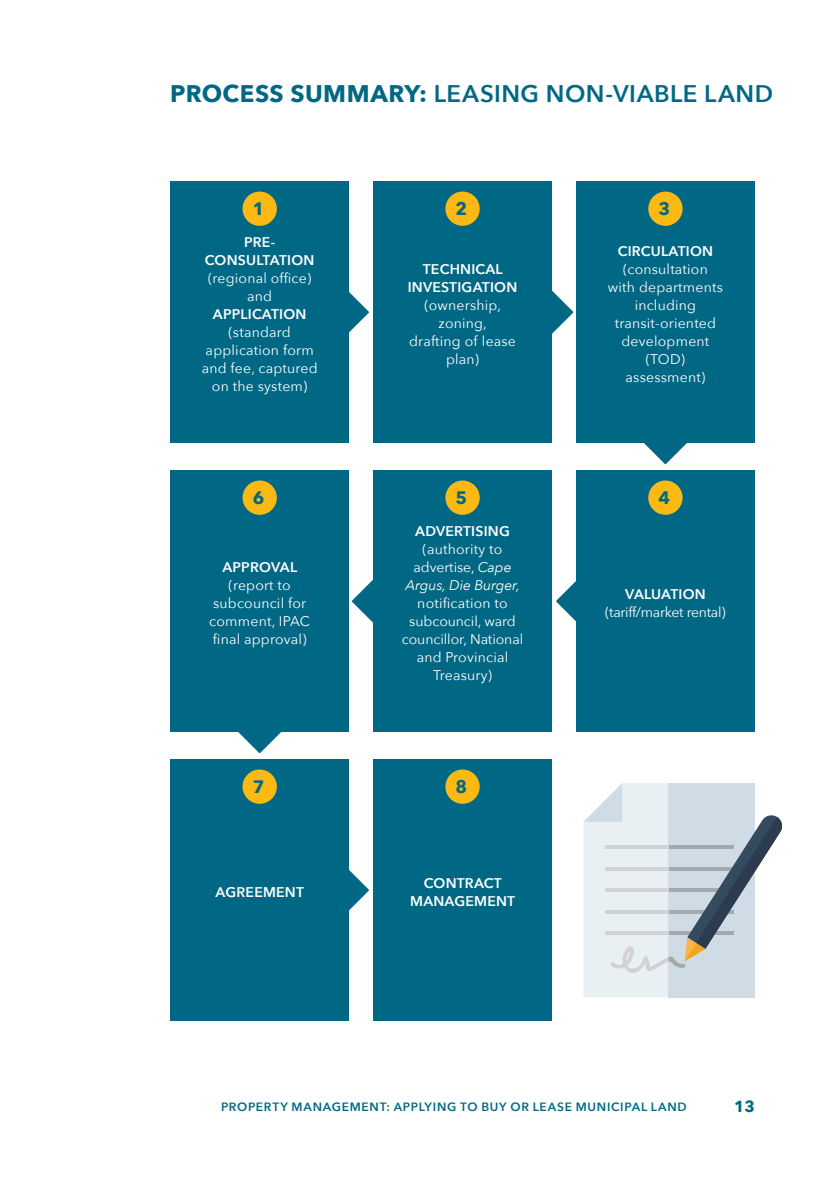
<style>
.page{position:relative;width:840px;height:1191px;background:#fff}
.page>*{position:absolute;margin:0;border:0;box-sizing:border-box;transform-origin:0 0}
.t1{font:600 24px "Avenir Next";letter-spacing:.02em;color:#006884}
.t2{font:700 18px "Avenir Next";color:#006884}
.t3{font:700 16px "Avenir Next";color:#006884}
.t4{font:14px/18px "Avenir Next";letter-spacing:.015em;color:#fff;text-align:center}
.t5{font:600 14px/18px "Avenir Next";letter-spacing:.015em;color:#fff;text-align:center}
.t6{font:14px/18px "Avenir Next";letter-spacing:-.005em;color:#fff;text-align:center}
.t7{font:14px "Avenir Next";letter-spacing:-.02em;color:#fff}
.t8{font:600 12px "Avenir Next";letter-spacing:.06em;color:#006884}
.s1{font-weight:700}
.s2{font-style:italic}
</style>
<div class="page">
<svg style="left:349px;top:292px;width:19px;height:41px"></svg>
<svg style="left:349px;top:870px;width:19px;height:41px"></svg>
<svg style="left:556px;top:582px;width:19px;height:39px"></svg>
<svg style="left:551px;top:289px;width:22px;height:46px"></svg>
<svg style="left:644px;top:443px;width:43px;height:21px"></svg>
<svg style="left:238px;top:732px;width:43px;height:21px"></svg>
<svg style="left:352px;top:580px;width:21px;height:43px"></svg>
<div style="left:170px;top:181px;width:179px;height:262px;background:#006884"></div>
<div style="left:373px;top:181px;width:178px;height:262px;background:#006884"></div>
<div style="left:575px;top:181px;width:179px;height:262px;background:#006884"></div>
<div style="left:170px;top:470px;width:179px;height:262px;background:#006884"></div>
<div style="left:373px;top:470px;width:178px;height:262px;background:#006884"></div>
<div style="left:575px;top:470px;width:179px;height:262px;background:#006884"></div>
<div style="left:170px;top:759px;width:179px;height:261px;background:#006884"></div>
<div style="left:373px;top:759px;width:178px;height:261px;background:#006884"></div>
<div style="left:242px;top:191px;width:35px;height:35px;background:#fdb913;border-radius:50%"></div>
<div style="left:242px;top:480px;width:35px;height:35px;background:#fdb913;border-radius:50%"></div>
<div style="left:242px;top:769px;width:35px;height:35px;background:#fdb913;border-radius:50%"></div>
<div style="left:445px;top:191px;width:34px;height:35px;background:#fdb913;border-radius:50%"></div>
<div style="left:445px;top:480px;width:34px;height:35px;background:#fdb913;border-radius:50%"></div>
<div style="left:445px;top:769px;width:34px;height:35px;background:#fdb913;border-radius:50%"></div>
<div style="left:648px;top:191px;width:34px;height:35px;background:#fdb913;border-radius:50%"></div>
<div style="left:648px;top:480px;width:34px;height:35px;background:#fdb913;border-radius:50%"></div>
<svg style="left:583px;top:783px;width:200px;height:214px;background:#d1dae0"></svg>
<h1 class="t1" style="left:170px;top:73px;width:604px"><span class="s1">PROCESS SUMMARY:</span> LEASING NON-VIABLE LAND</h1>
<p class="t2" style="left:252px;top:193px;width:13px">1</p>
<p class="t5" style="left:205px;top:233px;width:111px">PRE-<br>CONSULTATION</p>
<p class="t4" style="left:208px;top:269px;width:104px">(regional office) and</p>
<p class="t5" style="left:213px;top:305px;width:95px">APPLICATION</p>
<p class="t4" style="left:201px;top:323px;width:117px">(standard application form and fee, captured on the system)</p>
<p class="t2" style="left:252px;top:482px;width:13px">6</p>
<p class="t5" style="left:222px;top:558px;width:76px">APPROVAL</p>
<p class="t4" style="left:209px;top:575px;width:102px">(report to subcouncil for comment, IPAC final approval)</p>
<p class="t2" style="left:252px;top:771px;width:13px">7</p>
<p class="t2" style="left:455px;top:193px;width:13px">2</p>
<p class="t5" style="left:407px;top:260px;width:111px">TECHNICAL<br>INVESTIGATION</p>
<p class="t4" style="left:409px;top:296px;width:108px">(ownership, zoning,<br>drafting of lease plan)</p>
<p class="t2" style="left:455px;top:482px;width:13px">5</p>
<p class="t5" style="left:415px;top:522px;width:96px">ADVERTISING</p>
<p class="t4" style="left:405px;top:539px;width:116px">(authority to advertise, <span class="s2">Cape<br>Argus, Die Burger,</span></p>
<p class="t6" style="left:401px;top:593px;width:123px">notification to subcouncil, ward councillor, National and Provincial<br>Treasury)</p>
<p class="t2" style="left:455px;top:771px;width:13px">8</p>
<p class="t5" style="left:215px;top:883px;width:90px">AGREEMENT</p>
<p class="t5" style="left:410px;top:874px;width:106px">CONTRACT<br>MANAGEMENT</p>
<p class="t2" style="left:658px;top:193px;width:13px">3</p>
<p class="t5" style="left:617px;top:242px;width:97px">CIRCULATION</p>
<p class="t4" style="left:607px;top:260px;width:116px">(consultation with departments including transit-oriented development (TOD) assessment)</p>
<p class="t2" style="left:658px;top:482px;width:13px">4</p>
<p class="t5" style="left:624px;top:585px;width:82px">VALUATION</p>
<p class="t7" style="left:605px;top:600px;width:122px">(tariff/market rental)</p>
<p class="t8" style="left:221px;top:1096px;width:467px">PROPERTY MANAGEMENT: APPLYING TO BUY OR LEASE MUNICIPAL LAND</p>
<p class="t3" style="left:733px;top:1092px;width:22px">13</p>
</div>
